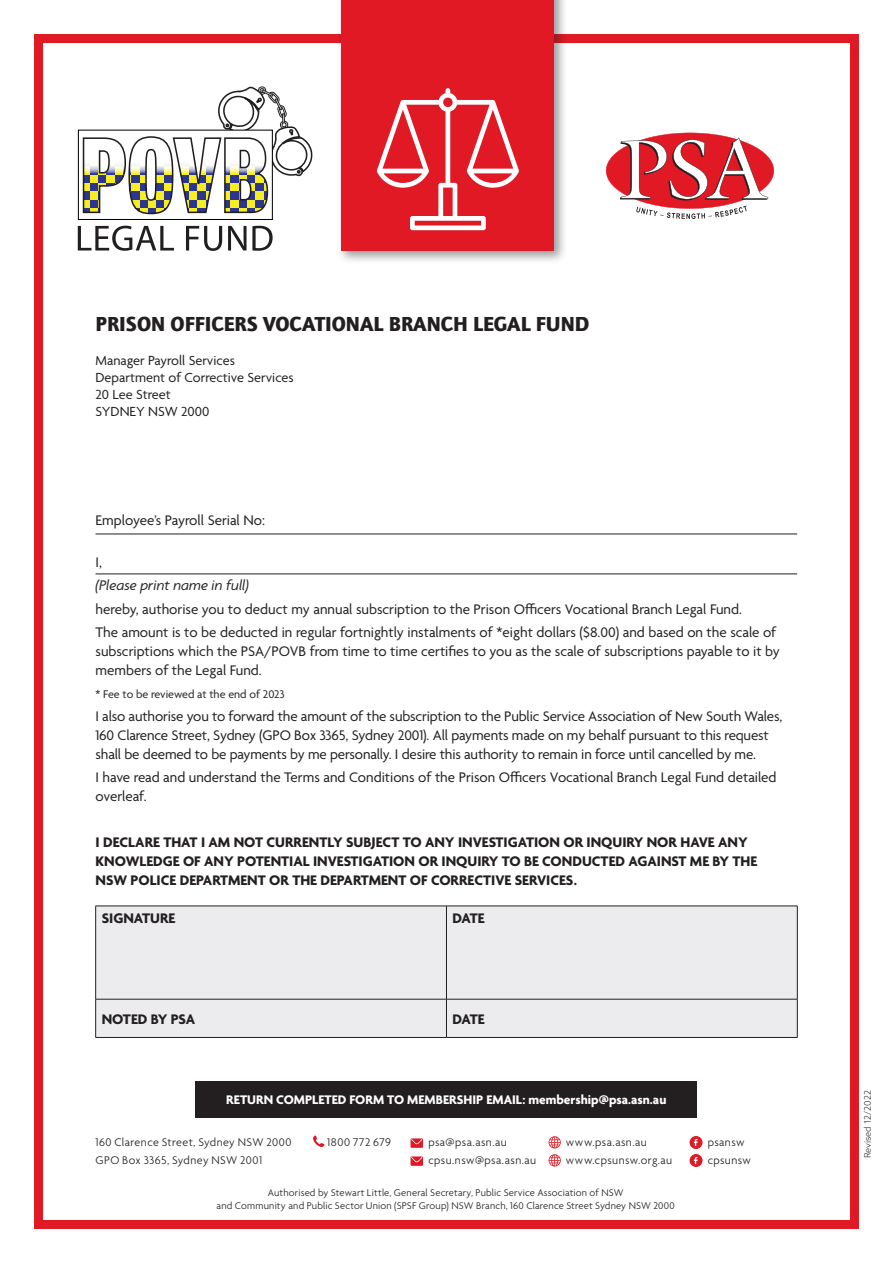
<style>
.page{position:relative;width:893px;height:1263px;background:#fff}
.page>*{position:absolute;margin:0;border:0;box-sizing:border-box;transform-origin:0 0}
.t1{font:900 21px "Quay Sans ITC Std";color:#231f20}
.t2{font:15px/18.9px "Agenda";letter-spacing:-.01em;color:#231f20}
.t3{font:700 15px/18.9px "Agenda";color:#231f20}
.t4{font:italic 15px "Agenda";color:#231f20}
.t5{font:14.25px/17.1px "Agenda";color:#231f20}
.t6{font:700 13.5px "Agenda";color:#fff}
.Feature_Body_text_in{font:300 12px "Agenda";letter-spacing:.035em;color:#231f20}
.t7{font:12px "Agenda";color:#231f20}
.Body{font:300 10.5px/12.6px "Agenda";letter-spacing:.02em;color:#231f20;text-align:center}
.BM{font:300 9px "Azo Sans";color:#231f20}
</style>
<div class="page">
<hr style="left:96px;top:534px;width:701px;height:1px;background:#231f20">
<hr style="left:96px;top:574px;width:701px;height:1px;background:#231f20">
<div style="left:96px;top:906px;width:701px;height:131px;background:#ececee"></div>
<hr style="left:96px;top:906px;width:350px;height:1px;background:#231f20">
<hr style="left:95px;top:906px;width:1px;height:93px;background:#231f20">
<hr style="left:446px;top:906px;width:351px;height:1px;background:#231f20">
<hr style="left:446px;top:906px;width:1px;height:93px;background:#231f20">
<hr style="left:797px;top:906px;width:1px;height:93px;background:#231f20">
<hr style="left:96px;top:999px;width:350px;height:1px;background:#231f20">
<hr style="left:95px;top:999px;width:1px;height:38px;background:#231f20">
<hr style="left:446px;top:999px;width:351px;height:1px;background:#231f20">
<hr style="left:446px;top:999px;width:1px;height:38px;background:#231f20">
<hr style="left:797px;top:999px;width:1px;height:38px;background:#231f20">
<hr style="left:96px;top:1037px;width:350px;height:1px;background:#231f20">
<hr style="left:446px;top:1037px;width:351px;height:1px;background:#231f20">
<svg style="left:606px;top:133px;width:168px;height:86px"></svg>
<div style="left:78px;top:130px;width:195px;height:90px;border:1px solid #050504"></div>
<svg style="left:82px;top:86px;width:231px;height:129px"></svg>
<svg style="left:78px;top:226px;width:96px;height:25px"></svg>
<svg style="left:186px;top:226px;width:36px;height:25px"></svg>
<svg style="left:228px;top:226px;width:45px;height:25px"></svg>
<svg style="left:313px;top:1135px;width:11px;height:12px"></svg>
<svg style="left:411px;top:1138px;width:12px;height:10px"></svg>
<svg style="left:549px;top:1136px;width:12px;height:12px"></svg>
<svg style="left:690px;top:1136px;width:12px;height:13px"></svg>
<svg style="left:694px;top:1139px;width:4px;height:7px"></svg>
<svg style="left:411px;top:1156px;width:12px;height:10px"></svg>
<svg style="left:549px;top:1154px;width:12px;height:12px"></svg>
<div style="left:690px;top:1154px;width:12px;height:13px;background:#e01925;border-radius:50%"></div>
<svg style="left:694px;top:1157px;width:4px;height:7px"></svg>
<div style="left:195px;top:1081px;width:502px;height:37px;background:#231f20"></div>
<div style="left:34px;top:34px;width:825px;height:1195px;border:9px solid #e01925"></div>
<div style="left:336px;top:0;width:231px;height:264px;background:#231f20;opacity:.45"></div>
<div style="left:342px;top:0;width:212px;height:251px;background:#e01925"></div>
<svg style="left:377px;top:88px;width:142px;height:142px"></svg>
<p class="t1" style="left:96px;top:311px;width:495px">PRISON OFFICERS VOCATIONAL BRANCH LEGAL FUND</p>
<p class="t5" style="left:96px;top:352px;width:200px">Manager Payroll Services<br>Department of Corrective Services<br>20 Lee Street<br>SYDNEY NSW 2000</p>
<p class="t2" style="left:96px;top:512px;width:171px">Employee’s Payroll Serial No:</p>
<p class="t2" style="left:96px;top:554px;width:8px">I,</p>
<p class="t4" style="left:96px;top:577px;width:155px">(Please print name in full)</p>
<p class="t2" style="left:96px;top:600px;width:648px">hereby, authorise you to deduct my annual subscription to the Prison Officers Vocational Branch Legal Fund.</p>
<p class="t2" style="left:96px;top:623px;width:686px">The amount is to be deducted in regular fortnightly instalments of *eight dollars ($8.00) and based on the scale of subscriptions which the PSA/POVB from time to time certifies to you as the scale of subscriptions payable to it by members of the Legal Fund.</p>
<p class="t7" style="left:96px;top:687px;width:191px">* Fee to be reviewed at the end of 2023</p>
<p class="t2" style="left:96px;top:708px;width:688px">I also authorise you to forward the amount of the subscription to the Public Service Association of New South Wales,<br>160 Clarence Street, Sydney (GPO Box 3365, Sydney 2001). All payments made on my behalf pursuant to this request shall be deemed to be payments by me personally. I desire this authority to remain in force until cancelled by me.</p>
<p class="t2" style="left:96px;top:768px;width:683px">I have read and understand the Terms and Conditions of the Prison Officers Vocational Branch Legal Fund detailed overleaf.</p>
<p class="t3" style="left:96px;top:834px;width:663px">I DECLARE THAT I AM NOT CURRENTLY SUBJECT TO ANY INVESTIGATION OR INQUIRY NOR HAVE ANY<br>KNOWLEDGE OF ANY POTENTIAL INVESTIGATION OR INQUIRY TO BE CONDUCTED AGAINST ME BY THE<br>NSW POLICE DEPARTMENT OR THE DEPARTMENT OF CORRECTIVE SERVICES.</p>
<p class="t3" style="left:102px;top:909px;width:75px">SIGNATURE</p>
<p class="t3" style="left:452px;top:909px;width:34px">DATE</p>
<p class="t3" style="left:102px;top:1010px;width:95px">NOTED BY PSA</p>
<p class="t3" style="left:452px;top:1010px;width:34px">DATE</p>
<p class="t6" style="left:226px;top:1093px;width:442px">RETURN COMPLETED FORM TO MEMBERSHIP EMAIL: membership@psa.asn.au</p>
<p class="BM" style="left:862px;top:1158px;width:70px;rotate:-90deg">Revised 12/2022</p>
<p class="Feature_Body_text_in" style="left:96px;top:1136px;width:198px">160 Clarence Street, Sydney NSW 2000</p>
<p class="Feature_Body_text_in" style="left:327px;top:1136px;width:65px">1800 772 679</p>
<p class="Feature_Body_text_in" style="left:428px;top:1136px;width:80px">psa@psa.asn.au</p>
<p class="Feature_Body_text_in" style="left:566px;top:1136px;width:82px">www.psa.asn.au</p>
<p class="Feature_Body_text_in" style="left:708px;top:1136px;width:38px">psansw</p>
<p class="Feature_Body_text_in" style="left:96px;top:1154px;width:168px">GPO Box 3365, Sydney NSW 2001</p>
<p class="Feature_Body_text_in" style="left:428px;top:1154px;width:109px">cpsu.nsw@psa.asn.au</p>
<p class="Feature_Body_text_in" style="left:566px;top:1154px;width:108px">www.cpsunsw.org.au</p>
<p class="Feature_Body_text_in" style="left:708px;top:1154px;width:45px">cpsunsw</p>
<p class="Body" style="left:217px;top:1187px;width:460px">Authorised by Stewart Little, General Secretary, Public Service Association of NSW<br>and Community and Public Sector Union (SPSF Group) NSW Branch, 160 Clarence Street Sydney NSW 2000</p>
</div>
